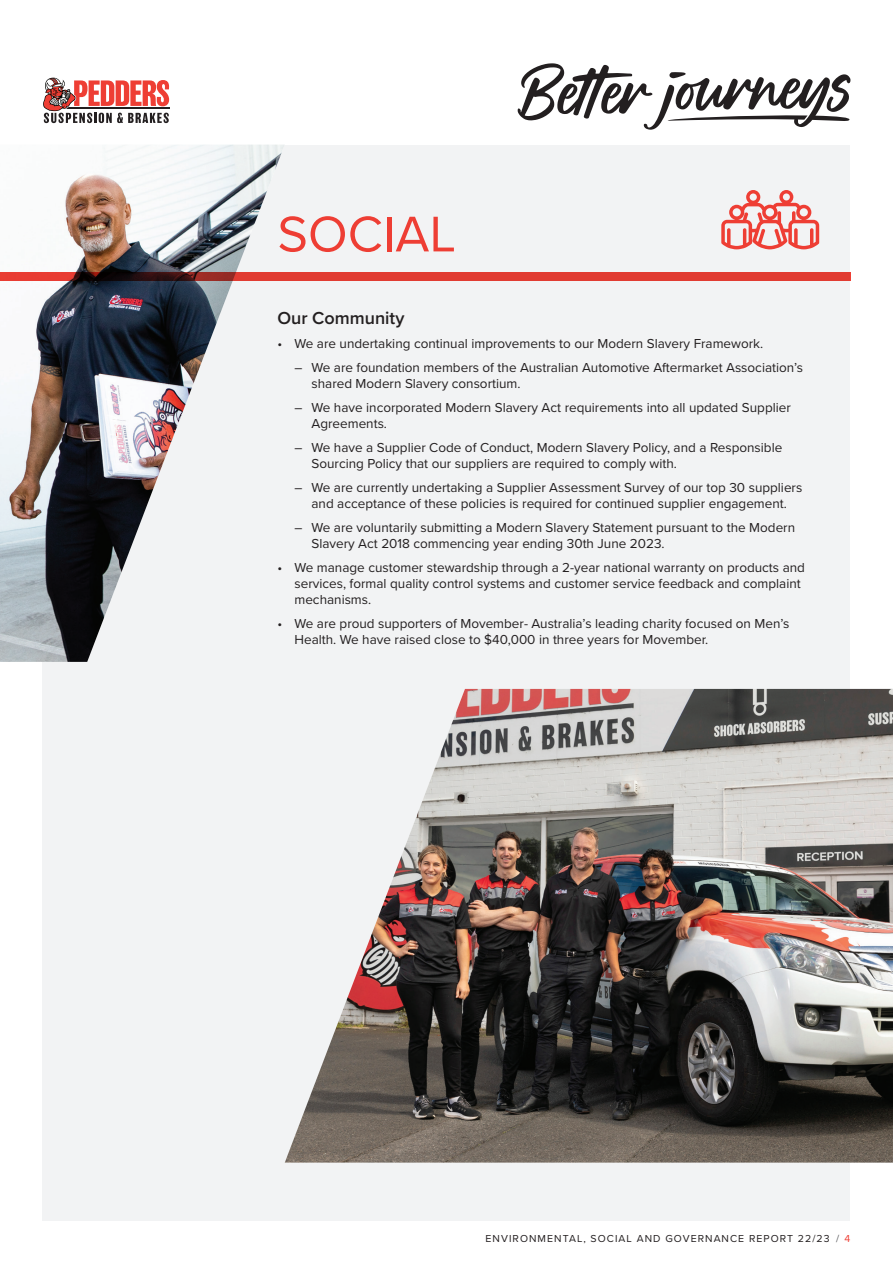
<style>
.page{position:relative;width:893px;height:1263px;background:#fff}
.page>*{position:absolute;margin:0;border:0;box-sizing:border-box;transform-origin:0 0}
.t1{font:51.9px "Proxima Nova";color:#ee3e34}
.t2{font:600 18px "Proxima Nova";color:#231f20}
.t3{font:13.5px/15.8px "Proxima Nova";color:#231f20}
.t4{font:10.5px "Proxima Nova";letter-spacing:.1em;color:#231f20}
.s1{color:#57585a}
.s2{color:#ee3e34}
</style>
<div class="page">
<div style="left:43px;top:145px;width:807px;height:1075px;background:#f2f3f4"></div>
<img style="left:0;top:145px;width:283px;height:517px">
<img style="left:285px;top:689px;width:608px;height:473px">
<svg style="left:0;top:272px;width:850px;height:9px;background:#c3332b"></svg>
<svg style="left:721px;top:190px;width:98px;height:59px"></svg>
<svg style="left:43px;top:77px;width:126px;height:46px"></svg>
<svg style="left:517px;top:63px;width:334px;height:67px"></svg>
<h1 class="t1" style="left:277px;top:195px;width:180px">SOCIAL</h1>
<h2 class="t2" style="left:277px;top:304px;width:128px">Our Community</h2>
<p class="t3" style="left:277px;top:335px;width:487px">• We are undertaking continual improvements to our Modern Slavery Framework.</p>
<p class="t3" style="left:311px;top:359px;width:493px;text-indent:-17px">– We are foundation members of the Australian Automotive Aftermarket Association’s shared Modern Slavery consortium.</p>
<p class="t3" style="left:311px;top:399px;width:481px;text-indent:-17px">– We have incorporated Modern Slavery Act requirements into all updated Supplier<br>Agreements.</p>
<p class="t3" style="left:311px;top:439px;width:472px;text-indent:-17px">– We have a Supplier Code of Conduct, Modern Slavery Policy, and a Responsible<br>Sourcing Policy that our suppliers are required to comply with.</p>
<p class="t3" style="left:294px;top:479px;width:509px;text-align:center">– We are currently undertaking a Supplier Assessment Survey of our top 30 suppliers and acceptance of these policies is required for continued supplier engagement.</p>
<p class="t3" style="left:311px;top:519px;width:485px;text-indent:-17px">– We are voluntarily submitting a Modern Slavery Statement pursuant to the Modern<br>Slavery Act 2018 commencing year ending 30th June 2023.</p>
<p class="t3" style="left:294px;top:559px;width:512px;text-indent:-17px">• We manage customer stewardship through a 2-year national warranty on products and services, formal quality control systems and customer service feedback and complaint mechanisms.</p>
<p class="t3" style="left:294px;top:615px;width:496px;text-indent:-17px">• We are proud supporters of Movember- Australia’s leading charity focused on Men’s<br>Health. We have raised close to $40,000 in three years for Movember.</p>
<p class="t4" style="left:486px;top:1231px;width:366px">ENVIRONMENTAL, SOCIAL AND GOVERNANCE REPORT 22/23 <span class="s1">/</span> <span class="s2">4</span></p>
</div>
